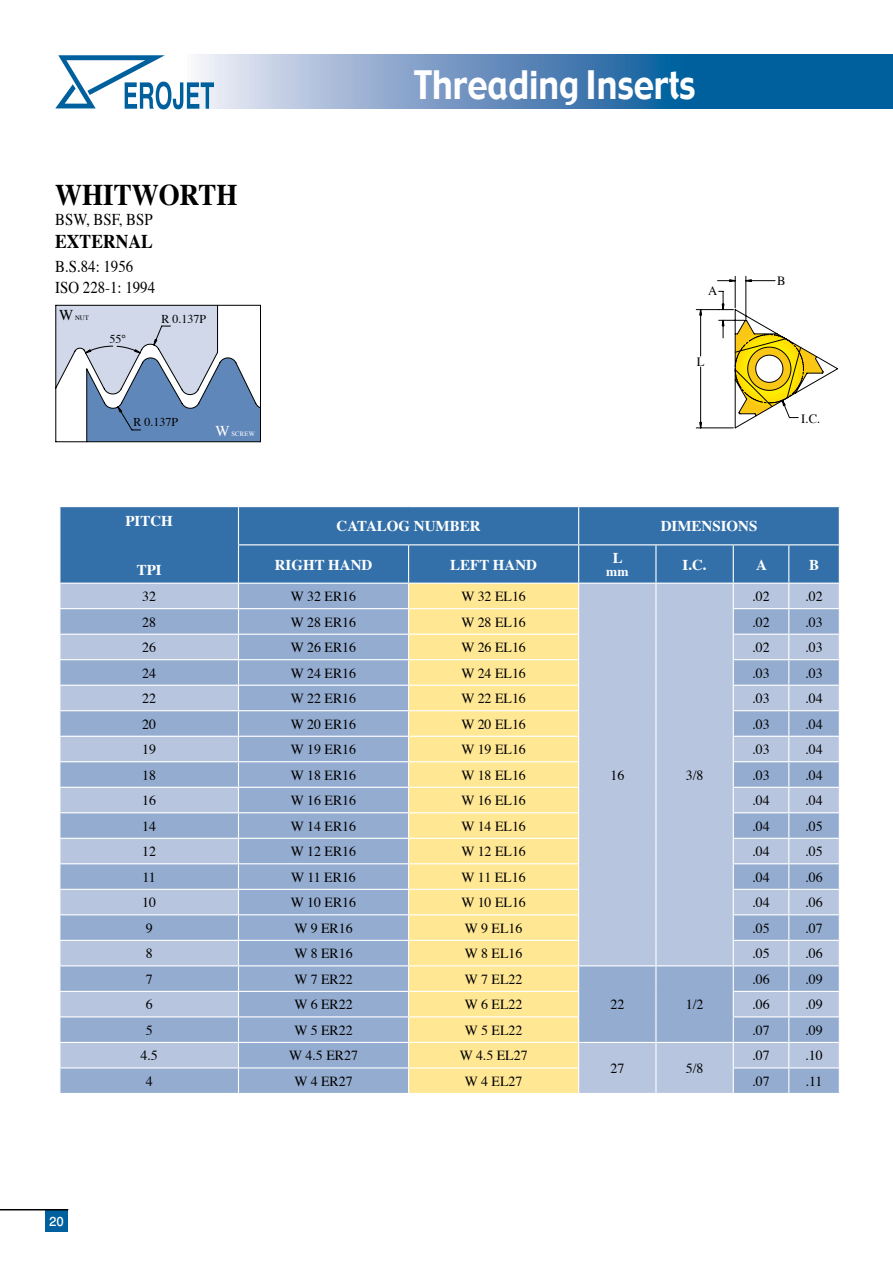
<style>
.page{position:relative;width:893px;height:1263px;background:#fff}
.page>*{position:absolute;margin:0;border:0;box-sizing:border-box;transform-origin:0 0}
.t1{font:38.25px "Gadget";color:#fff;scale:.89 1}
.t2{font:700 30px "Times";color:#000;scale:.9 1}
.t3{font:700 19.5px "Times";color:#000;scale:.9 1}
.t4{font:500 18px "Win Soft Pro";color:#fff}
.t5{font:16.5px/21px "Times";color:#000;scale:.9 1}
.t6{font:700 15px "Times";color:#fff}
.t7{font:15px "Times";color:#000}
.t8{font:15px "Times";color:#fff}
.t9{font:13.8px "Times";color:#000}
.t10{font:700 13.5px "Times";color:#fff}
.t11{font:12.6px "Times";color:#000}
.t12{font:12px "Times";color:#000}
.t13{font:6.75px "Times";letter-spacing:.04em;color:#fff}
.t14{font:6.75px "Times";color:#000}
</style>
<div class="page">
<svg style="left:214px;top:55px;width:679px;height:54px;background:#5389b9"></svg>
<div style="left:45px;top:1209px;width:23px;height:22px;background:#00609e"></div>
<hr style="left:0;top:1209px;width:68px;height:1px;background:#000">
<svg style="left:55px;top:55px;width:159px;height:54px"></svg>
<div style="left:60px;top:507px;width:779px;height:76px;background:#3370a9"></div>
<svg style="left:60px;top:609px;width:178px;height:484px;background:#a6b9d7"></svg>
<hr style="left:578px;top:507px;width:1px;height:37px;background:#fff">
<hr style="left:238px;top:507px;width:1px;height:37px;background:#fff">
<hr style="left:789px;top:544px;width:51px;height:1px;background:#fff">
<hr style="left:733px;top:544px;width:56px;height:1px;background:#fff">
<hr style="left:656px;top:544px;width:77px;height:1px;background:#fff">
<hr style="left:579px;top:544px;width:77px;height:1px;background:#fff">
<hr style="left:409px;top:544px;width:170px;height:1px;background:#fff">
<hr style="left:238px;top:544px;width:171px;height:1px;background:#fff">
<hr style="left:59px;top:634px;width:179px;height:1px;background:#fff">
<hr style="left:59px;top:659px;width:179px;height:1px;background:#fff">
<hr style="left:59px;top:685px;width:179px;height:1px;background:#fff">
<hr style="left:59px;top:710px;width:179px;height:1px;background:#fff">
<hr style="left:59px;top:736px;width:179px;height:1px;background:#fff">
<hr style="left:59px;top:761px;width:179px;height:1px;background:#fff">
<hr style="left:59px;top:787px;width:179px;height:1px;background:#fff">
<hr style="left:59px;top:812px;width:179px;height:1px;background:#fff">
<hr style="left:59px;top:838px;width:179px;height:1px;background:#fff">
<hr style="left:59px;top:863px;width:179px;height:1px;background:#fff">
<hr style="left:59px;top:889px;width:179px;height:1px;background:#fff">
<hr style="left:59px;top:914px;width:179px;height:1px;background:#fff">
<hr style="left:59px;top:940px;width:179px;height:1px;background:#fff">
<hr style="left:59px;top:965px;width:179px;height:1px;background:#fff">
<hr style="left:59px;top:991px;width:179px;height:1px;background:#fff">
<hr style="left:59px;top:1016px;width:179px;height:1px;background:#fff">
<hr style="left:59px;top:1042px;width:179px;height:1px;background:#fff">
<hr style="left:59px;top:1067px;width:179px;height:1px;background:#fff">
<svg style="left:238px;top:545px;width:602px;height:548px;background:#b6c1c4"></svg>
<svg style="left:696px;top:276px;width:142px;height:152px"></svg>
<svg style="left:55px;top:305px;width:206px;height:137px"></svg>
<h1 class="t1" style="left:414px;top:60px;width:318px">Threading Inserts</h1>
<h2 class="t2" style="left:55px;top:166px;width:204px">WHITWORTH</h2>
<p class="t5" style="left:55px;top:208px;width:110px">BSW, BSF, BSP</p>
<h3 class="t3" style="left:55px;top:223px;width:110px">EXTERNAL</h3>
<p class="t5" style="left:55px;top:255px;width:112px">B.S.84: 1956<br>ISO 228-1: 1994</p>
<p class="t7" style="left:59px;top:301px;width:16px">W</p>
<p class="t14" style="left:75px;top:312px;width:15px">NUT</p>
<p class="t12" style="left:162px;top:308px;width:46px">R 0.137P</p>
<p class="t12" style="left:109px;top:328px;width:18px">55°</p>
<p class="t12" style="left:134px;top:411px;width:46px">R 0.137P</p>
<p class="t8" style="left:216px;top:417px;width:16px">W</p>
<p class="t13" style="left:231px;top:427px;width:25px">SCREW</p>
<p class="t11" style="left:708px;top:279px;width:11px">A</p>
<p class="t11" style="left:697px;top:350px;width:9px">L</p>
<p class="t11" style="left:777px;top:269px;width:10px">B</p>
<p class="t11" style="left:801px;top:407px;width:20px">I.C.</p>
<p class="t6" style="left:125px;top:506px;width:49px">PITCH</p>
<p class="t6" style="left:137px;top:556px;width:27px">TPI</p>
<p class="t6" style="left:337px;top:512px;width:146px">CATALOG NUMBER</p>
<p class="t6" style="left:661px;top:512px;width:98px">DIMENSIONS</p>
<p class="t6" style="left:275px;top:550px;width:99px">RIGHT HAND</p>
<p class="t6" style="left:450px;top:550px;width:88px">LEFT HAND</p>
<p class="t6" style="left:613px;top:543px;width:11px">L</p>
<p class="t10" style="left:606px;top:559px;width:24px">mm</p>
<p class="t6" style="left:683px;top:550px;width:26px">I.C.</p>
<p class="t6" style="left:756px;top:550px;width:12px">A</p>
<p class="t6" style="left:809px;top:550px;width:12px">B</p>
<h3 class="t4" style="left:49px;top:1209px;width:16px">20</h3>
<p class="t9" style="left:142px;top:584px;width:15px">32</p>
<p class="t9" style="left:291px;top:584px;width:67px">W 32 ER16</p>
<p class="t9" style="left:461px;top:584px;width:66px">W 32 EL16</p>
<p class="t9" style="left:142px;top:609px;width:15px">28</p>
<p class="t9" style="left:291px;top:609px;width:67px">W 28 ER16</p>
<p class="t9" style="left:461px;top:609px;width:66px">W 28 EL16</p>
<p class="t9" style="left:752px;top:609px;width:19px">.02</p>
<p class="t9" style="left:805px;top:609px;width:19px">.03</p>
<p class="t9" style="left:142px;top:635px;width:15px">26</p>
<p class="t9" style="left:291px;top:635px;width:67px">W 26 ER16</p>
<p class="t9" style="left:461px;top:635px;width:66px">W 26 EL16</p>
<p class="t9" style="left:752px;top:635px;width:19px">.02</p>
<p class="t9" style="left:805px;top:635px;width:19px">.03</p>
<p class="t9" style="left:142px;top:660px;width:15px">24</p>
<p class="t9" style="left:291px;top:660px;width:67px">W 24 ER16</p>
<p class="t9" style="left:461px;top:660px;width:66px">W 24 EL16</p>
<p class="t9" style="left:752px;top:660px;width:19px">.03</p>
<p class="t9" style="left:805px;top:660px;width:19px">.03</p>
<p class="t9" style="left:142px;top:686px;width:15px">22</p>
<p class="t9" style="left:291px;top:686px;width:67px">W 22 ER16</p>
<p class="t9" style="left:461px;top:686px;width:66px">W 22 EL16</p>
<p class="t9" style="left:752px;top:686px;width:19px">.03</p>
<p class="t9" style="left:805px;top:686px;width:19px">.04</p>
<p class="t9" style="left:142px;top:711px;width:15px">20</p>
<p class="t9" style="left:291px;top:711px;width:67px">W 20 ER16</p>
<p class="t9" style="left:461px;top:711px;width:66px">W 20 EL16</p>
<p class="t9" style="left:752px;top:711px;width:19px">.03</p>
<p class="t9" style="left:805px;top:711px;width:19px">.04</p>
<p class="t9" style="left:142px;top:737px;width:15px">19</p>
<p class="t9" style="left:291px;top:737px;width:67px">W 19 ER16</p>
<p class="t9" style="left:461px;top:737px;width:66px">W 19 EL16</p>
<p class="t9" style="left:752px;top:737px;width:19px">.03</p>
<p class="t9" style="left:805px;top:737px;width:19px">.04</p>
<p class="t9" style="left:142px;top:762px;width:15px">18</p>
<p class="t9" style="left:291px;top:762px;width:67px">W 18 ER16</p>
<p class="t9" style="left:461px;top:762px;width:66px">W 18 EL16</p>
<p class="t9" style="left:752px;top:762px;width:19px">.03</p>
<p class="t9" style="left:805px;top:762px;width:19px">.04</p>
<p class="t9" style="left:142px;top:788px;width:15px">16</p>
<p class="t9" style="left:291px;top:788px;width:67px">W 16 ER16</p>
<p class="t9" style="left:461px;top:788px;width:66px">W 16 EL16</p>
<p class="t9" style="left:752px;top:788px;width:19px">.04</p>
<p class="t9" style="left:805px;top:788px;width:19px">.04</p>
<p class="t9" style="left:142px;top:813px;width:15px">14</p>
<p class="t9" style="left:291px;top:813px;width:67px">W 14 ER16</p>
<p class="t9" style="left:461px;top:813px;width:66px">W 14 EL16</p>
<p class="t9" style="left:752px;top:813px;width:19px">.04</p>
<p class="t9" style="left:805px;top:813px;width:19px">.05</p>
<p class="t9" style="left:142px;top:839px;width:15px">12</p>
<p class="t9" style="left:291px;top:839px;width:67px">W 12 ER16</p>
<p class="t9" style="left:461px;top:839px;width:66px">W 12 EL16</p>
<p class="t9" style="left:752px;top:839px;width:19px">.04</p>
<p class="t9" style="left:805px;top:839px;width:19px">.05</p>
<p class="t9" style="left:143px;top:864px;width:15px">11</p>
<p class="t9" style="left:291px;top:864px;width:66px">W 11 ER16</p>
<p class="t9" style="left:462px;top:864px;width:65px">W 11 EL16</p>
<p class="t9" style="left:752px;top:864px;width:19px">.04</p>
<p class="t9" style="left:805px;top:864px;width:19px">.06</p>
<p class="t9" style="left:142px;top:890px;width:15px">10</p>
<p class="t9" style="left:291px;top:890px;width:67px">W 10 ER16</p>
<p class="t9" style="left:461px;top:890px;width:66px">W 10 EL16</p>
<p class="t9" style="left:752px;top:890px;width:19px">.04</p>
<p class="t9" style="left:805px;top:890px;width:19px">.06</p>
<p class="t9" style="left:146px;top:915px;width:8px">9</p>
<p class="t9" style="left:294px;top:915px;width:60px">W 9 ER16</p>
<p class="t9" style="left:465px;top:915px;width:59px">W 9 EL16</p>
<p class="t9" style="left:752px;top:915px;width:19px">.05</p>
<p class="t9" style="left:805px;top:915px;width:19px">.07</p>
<p class="t9" style="left:146px;top:941px;width:8px">8</p>
<p class="t9" style="left:294px;top:941px;width:60px">W 8 ER16</p>
<p class="t9" style="left:465px;top:941px;width:59px">W 8 EL16</p>
<p class="t9" style="left:752px;top:941px;width:19px">.05</p>
<p class="t9" style="left:805px;top:941px;width:19px">.06</p>
<p class="t9" style="left:752px;top:966px;width:19px">.06</p>
<p class="t9" style="left:805px;top:966px;width:19px">.09</p>
<p class="t9" style="left:610px;top:992px;width:15px">22</p>
<p class="t9" style="left:686px;top:992px;width:19px">1/2</p>
<p class="t9" style="left:752px;top:584px;width:19px">.02</p>
<p class="t9" style="left:805px;top:584px;width:19px">.02</p>
<p class="t9" style="left:610px;top:762px;width:15px">16</p>
<p class="t9" style="left:686px;top:762px;width:19px">3/8</p>
<p class="t9" style="left:146px;top:966px;width:8px">7</p>
<p class="t9" style="left:294px;top:966px;width:60px">W 7 ER22</p>
<p class="t9" style="left:465px;top:966px;width:59px">W 7 EL22</p>
<p class="t9" style="left:146px;top:992px;width:8px">6</p>
<p class="t9" style="left:294px;top:992px;width:60px">W 6 ER22</p>
<p class="t9" style="left:465px;top:992px;width:59px">W 6 EL22</p>
<p class="t9" style="left:752px;top:992px;width:19px">.06</p>
<p class="t9" style="left:805px;top:992px;width:19px">.09</p>
<p class="t9" style="left:146px;top:1017px;width:8px">5</p>
<p class="t9" style="left:294px;top:1017px;width:60px">W 5 ER22</p>
<p class="t9" style="left:465px;top:1017px;width:59px">W 5 EL22</p>
<p class="t9" style="left:752px;top:1017px;width:19px">.07</p>
<p class="t9" style="left:805px;top:1017px;width:19px">.09</p>
<p class="t9" style="left:752px;top:1043px;width:19px">.07</p>
<p class="t9" style="left:805px;top:1043px;width:19px">.10</p>
<p class="t9" style="left:610px;top:1056px;width:15px">27</p>
<p class="t9" style="left:686px;top:1056px;width:19px">5/8</p>
<p class="t9" style="left:141px;top:1043px;width:19px">4.5</p>
<p class="t9" style="left:289px;top:1043px;width:70px">W 4.5 ER27</p>
<p class="t9" style="left:460px;top:1043px;width:69px">W 4.5 EL27</p>
<p class="t9" style="left:146px;top:1068px;width:8px">4</p>
<p class="t9" style="left:294px;top:1068px;width:60px">W 4 ER27</p>
<p class="t9" style="left:465px;top:1068px;width:59px">W 4 EL27</p>
<p class="t9" style="left:752px;top:1068px;width:19px">.07</p>
<p class="t9" style="left:806px;top:1068px;width:18px">.11</p>
</div>
